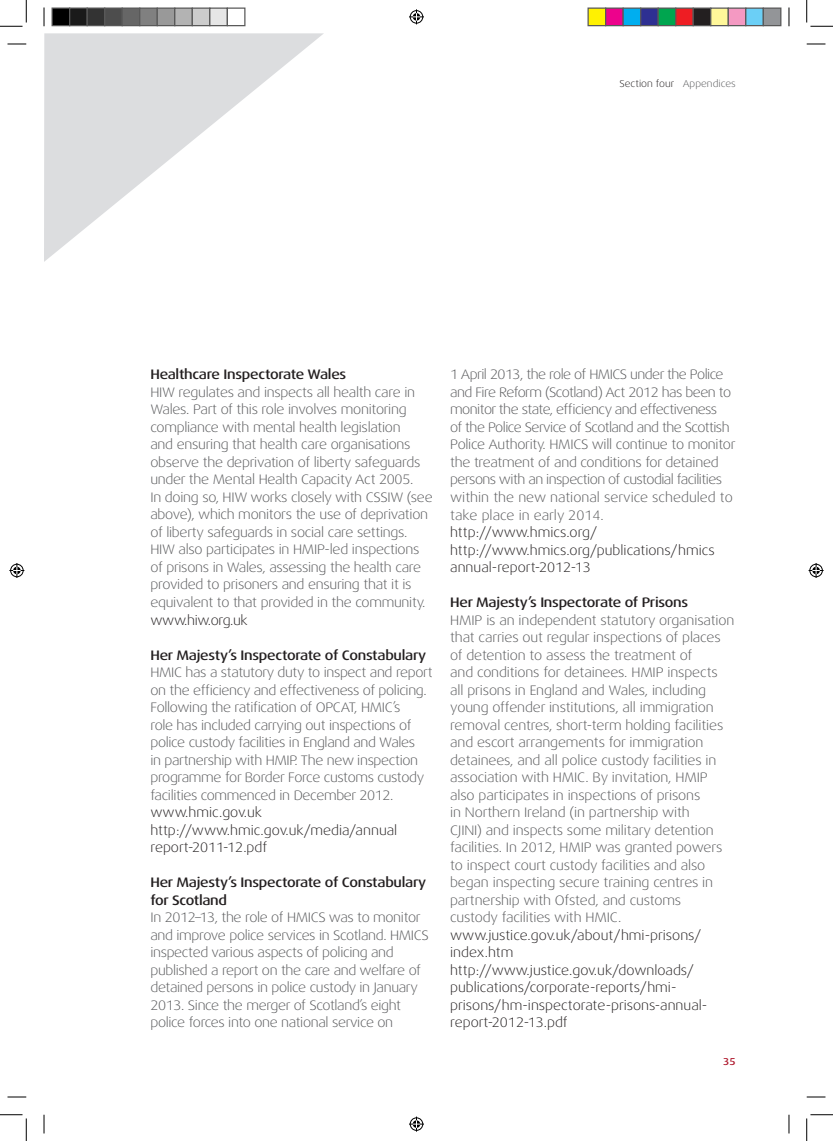
<style>
.page{position:relative;width:833px;height:1141px;background:#fff}
.page>*{position:absolute;margin:0;border:0;box-sizing:border-box;transform-origin:0 0}
.t1{font:300 expanded 13.75px/17.5px "Dax Pro";letter-spacing:-.02em;color:#57585a}
.t2{font:300 expanded 13.75px/17.5px "Dax Pro";letter-spacing:-.04em;color:#57585a}
.t3{font:300 expanded 13.75px/17.5px "Dax Pro";color:#231f20}
.t4{font:500 expanded 13.75px/17.5px "Dax Pro";letter-spacing:-.02em;color:#231f20}
.t5{font:300 expanded 13.75px "Dax Pro";letter-spacing:-.025em;color:#231f20}
.t6{font:300 expanded 10px "Dax Pro";color:#231f20}
.t7{font:500 expanded 10px "Dax Pro";color:#ae172b}
.s1{color:#57585a}
</style>
<div class="page">
<svg style="left:44px;top:33px;width:280px;height:229px;fill:#e4e5e6"></svg>
<svg style="left:8px;top:43px;width:18px;height:2px"></svg>
<svg style="left:806px;top:43px;width:19px;height:2px"></svg>
<svg style="left:8px;top:1096px;width:18px;height:1px"></svg>
<svg style="left:806px;top:1096px;width:19px;height:1px"></svg>
<svg style="left:43px;top:8px;width:2px;height:18px"></svg>
<svg style="left:43px;top:1114px;width:2px;height:19px"></svg>
<svg style="left:788px;top:8px;width:1px;height:18px"></svg>
<svg style="left:788px;top:1114px;width:1px;height:19px"></svg>
<svg style="left:0;top:0;width:27px;height:27px"></svg>
<svg style="left:0;top:1114px;width:27px;height:26px"></svg>
<svg style="left:806px;top:0;width:26px;height:27px"></svg>
<svg style="left:806px;top:1114px;width:26px;height:26px"></svg>
<svg style="left:409px;top:9px;width:15px;height:15px"></svg>
<svg style="left:409px;top:1116px;width:15px;height:15px"></svg>
<svg style="left:9px;top:563px;width:15px;height:15px"></svg>
<svg style="left:808px;top:563px;width:15px;height:15px"></svg>
<div style="left:52px;top:8px;width:18px;height:18px;background:#000"></div>
<div style="left:51px;top:7px;width:19px;height:19px;border:1px solid #595959"></div>
<div style="left:70px;top:8px;width:17px;height:18px;background:#1a1a1a"></div>
<div style="left:69px;top:7px;width:19px;height:19px;border:1px solid #595959"></div>
<div style="left:87px;top:8px;width:18px;height:18px;background:#333"></div>
<div style="left:86px;top:7px;width:19px;height:19px;border:1px solid #595959"></div>
<div style="left:105px;top:8px;width:17px;height:18px;background:#4d4d4d"></div>
<div style="left:104px;top:7px;width:19px;height:19px;border:1px solid #595959"></div>
<div style="left:122px;top:8px;width:18px;height:18px;background:#666"></div>
<div style="left:121px;top:7px;width:19px;height:19px;border:1px solid #595959"></div>
<div style="left:140px;top:8px;width:17px;height:18px;background:#808080"></div>
<div style="left:139px;top:7px;width:19px;height:19px;border:1px solid #595959"></div>
<div style="left:157px;top:8px;width:18px;height:18px;background:#999"></div>
<div style="left:156px;top:7px;width:19px;height:19px;border:1px solid #595959"></div>
<div style="left:175px;top:8px;width:17px;height:18px;background:#b3b3b3"></div>
<div style="left:174px;top:7px;width:19px;height:19px;border:1px solid #595959"></div>
<div style="left:192px;top:8px;width:18px;height:18px;background:#ccc"></div>
<div style="left:191px;top:7px;width:19px;height:19px;border:1px solid #595959"></div>
<div style="left:210px;top:8px;width:17px;height:18px;background:#e6e6e6"></div>
<div style="left:209px;top:7px;width:19px;height:19px;border:1px solid #595959"></div>
<div style="left:226px;top:7px;width:19px;height:19px;border:1px solid #595959"></div>
<div style="left:587px;top:8px;width:18px;height:18px;background:#fff101"></div>
<div style="left:587px;top:7px;width:19px;height:19px;border:1px solid #595959"></div>
<div style="left:605px;top:8px;width:17px;height:18px;background:#ed028c"></div>
<div style="left:604px;top:7px;width:19px;height:19px;border:1px solid #595959"></div>
<div style="left:622px;top:8px;width:18px;height:18px;background:#00aeef"></div>
<div style="left:622px;top:7px;width:19px;height:19px;border:1px solid #595959"></div>
<div style="left:640px;top:8px;width:17px;height:18px;background:#2e3092"></div>
<div style="left:639px;top:7px;width:19px;height:19px;border:1px solid #595959"></div>
<div style="left:657px;top:8px;width:18px;height:18px;background:#00a54f"></div>
<div style="left:657px;top:7px;width:19px;height:19px;border:1px solid #595959"></div>
<div style="left:675px;top:8px;width:17px;height:18px;background:#ee1d23"></div>
<div style="left:674px;top:7px;width:19px;height:19px;border:1px solid #595959"></div>
<div style="left:692px;top:8px;width:18px;height:18px;background:#231f20"></div>
<div style="left:692px;top:7px;width:19px;height:19px;border:1px solid #595959"></div>
<div style="left:710px;top:8px;width:17px;height:18px;background:#fff79a"></div>
<div style="left:709px;top:7px;width:19px;height:19px;border:1px solid #595959"></div>
<div style="left:727px;top:8px;width:18px;height:18px;background:#f499c2"></div>
<div style="left:727px;top:7px;width:19px;height:19px;border:1px solid #595959"></div>
<div style="left:745px;top:8px;width:17px;height:18px;background:#6bcff6"></div>
<div style="left:744px;top:7px;width:19px;height:19px;border:1px solid #595959"></div>
<div style="left:762px;top:8px;width:18px;height:18px;background:#939598"></div>
<div style="left:762px;top:7px;width:19px;height:19px;border:1px solid #595959"></div>
<p class="t6" style="left:619px;top:77px;width:118px">Section four <span class="s1">Appendices</span></p>
<p class="t4" style="left:150px;top:366px;width:197px">Healthcare Inspectorate Wales</p>
<p class="t1" style="left:150px;top:383px;width:283px">HIW regulates and inspects all health care in Wales. Part of this role involves monitoring compliance with mental health legislation<br>and ensuring that health care organisations observe the deprivation of liberty safeguards under the Mental Health Capacity Act 2005.<br>In doing so, HIW works closely with CSSIW (see above), which monitors the use of deprivation of liberty safeguards in social care settings.<br>HIW also participates in HMIP-led inspections of prisons in Wales, assessing the health care provided to prisoners and ensuring that it is equivalent to that provided in the community.</p>
<p class="t5" style="left:150px;top:611px;width:99px">www.hiw.org.uk</p>
<p class="t4" style="left:150px;top:646px;width:277px">Her Majesty’s Inspectorate of Constabulary</p>
<p class="t1" style="left:150px;top:663px;width:283px">HMIC has a statutory duty to inspect and report on the efficiency and effectiveness of policing.<br>Following the ratification of OPCAT, HMIC’s<br>role has included carrying out inspections of police custody facilities in England and Wales<br>in partnership with HMIP. The new inspection programme for Border Force customs custody facilities commenced in December 2012.</p>
<p class="t3" style="left:150px;top:803px;width:248px">www.hmic.gov.uk http://www.hmic.gov.uk/media/annual report-2011-12.pdf</p>
<p class="t4" style="left:150px;top:873px;width:277px">Her Majesty’s Inspectorate of Constabulary for Scotland</p>
<p class="t1" style="left:150px;top:908px;width:279px">In 2012–13, the role of HMICS was to monitor and improve police services in Scotland. HMICS inspected various aspects of policing and published a report on the care and welfare of detained persons in police custody in January 2013. Since the merger of Scotland’s eight police forces into one national service on</p>
<p class="t2" style="left:450px;top:366px;width:286px">1 April 2013, the role of HMICS under the Police and Fire Reform (Scotland) Act 2012 has been to monitor the state, efficiency and effectiveness<br>of the Police Service of Scotland and the Scottish Police Authority. HMICS will continue to monitor the treatment of and conditions for detained persons with an inspection of custodial facilities within the new national service scheduled to take place in early 2014.</p>
<p class="t3" style="left:450px;top:523px;width:266px">http://www.hmics.org/ http://www.hmics.org/publications/hmics annual-report-2012-13</p>
<p class="t4" style="left:450px;top:593px;width:239px">Her Majesty’s Inspectorate of Prisons</p>
<p class="t1" style="left:450px;top:611px;width:285px">HMIP is an independent statutory organisation that carries out regular inspections of places of detention to assess the treatment of<br>and conditions for detainees. HMIP inspects all prisons in England and Wales, including young offender institutions, all immigration removal centres, short-term holding facilities and escort arrangements for immigration detainees, and all police custody facilities in association with HMIC. By invitation, HMIP also participates in inspections of prisons<br>in Northern Ireland (in partnership with<br>CJINI) and inspects some military detention facilities. In 2012, HMIP was granted powers to inspect court custody facilities and also began inspecting secure training centres in partnership with Ofsted, and customs<br>custody facilities with HMIC.</p>
<p class="t3" style="left:450px;top:926px;width:258px">www.justice.gov.uk/about/hmi-prisons/ index.htm http://www.justice.gov.uk/downloads/ publications/corporate-reports/hmi&shy;prisons/hm-inspectorate-prisons-annual&shy;report-2012-13.pdf</p>
<p class="t7" style="left:722px;top:1054px;width:14px">35</p>
</div>
